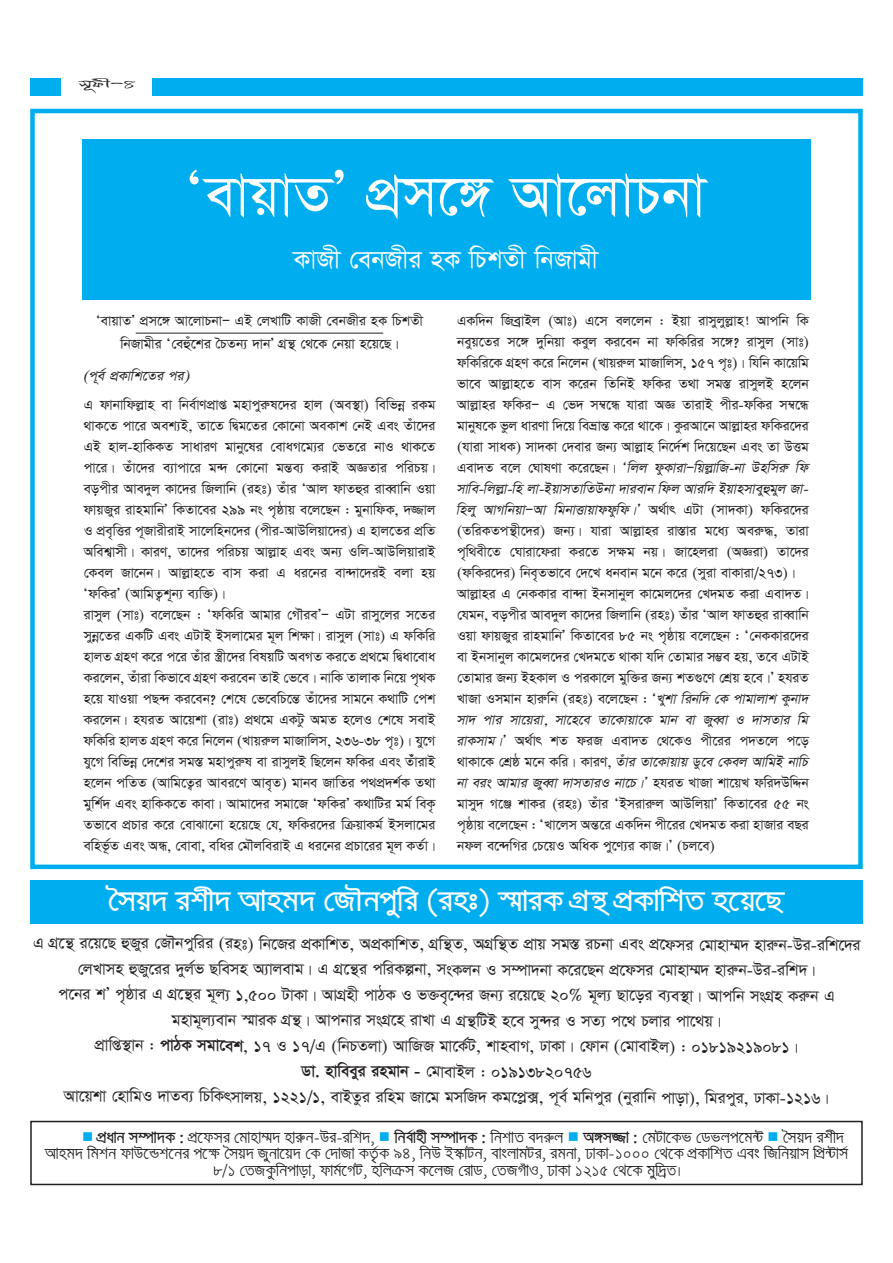
<style>
.page{position:relative;width:893px;height:1263px;background:#fff}
.page>*{position:absolute;margin:0;border:0;box-sizing:border-box;transform-origin:0 0}
.t1{font:67.5px "Sutonny MJ";color:#fff}
.t2{font:30px "Karnaphuli MJ Bold";color:#fff;scale:1.1 1}
.t3{font:30px "Sutonny MJ";color:#fff}
.t4{font:18.75px/25.5px "Sutonny MJ";color:#231f20;text-align:center}
.t5{font:16.5px "Karnaphuli MJ";color:#231f20}
.t6{font:16.2px/21px "Sutonny MJ";color:#231f20}
.t7{font:16.2px/21px "Sutonny MJ Italic";color:#231f20;text-align:justify}
.t8{font:13.5px "Chandrabati MJ";color:#231f20;scale:1.8 1}
.s1{font-family:"Sutonny MJ"}
.s2{font-family:"Sutonny MJ Italic"}
.s3{font-family:"Sutonny MJ Bold"}
.s4{color:#00aeef}
.s5{font-family:"Karnaphuli MJ Bold"}
</style>
<div class="page">
<div style="left:30px;top:78px;width:30px;height:17px;background:#00aeef"></div>
<div style="left:152px;top:78px;width:711px;height:17px;background:#00aeef"></div>
<div style="left:30px;top:1121px;width:833px;height:64px;border:2px solid #231f20"></div>
<div style="left:82px;top:139px;width:728px;height:160px;background:#00aeef"></div>
<div style="left:30px;top:109px;width:833px;height:760px;border:4px solid #00aeef"></div>
<hr style="left:136px;top:333px;width:247px;height:1px;background:#231f20">
<div style="left:30px;top:880px;width:833px;height:43px;background:#00aeef"></div>
<p class="t8" style="left:79px;top:74px;width:33px">m~dx-4</p>
<h1 class="t1" style="left:187px;top:159px;width:520px">ÔEVQVZÕ CÖM‡½ AV‡JVPBV</h1>
<h2 class="t3" style="left:294px;top:243px;width:306px">KVRX †EBRXI NK WPKZX WBRVGX</h2>
<p class="t6" style="left:96px;top:310px;width:328px;line-height:22.5px;text-align:center">ÔEVQVZÕ CÖM‡½ AV‡JVPBVÑ GB †JLVWU KVRX †EBRXI NK WPKZX<br>WBRVGXI Ô†EÛU‡KI ˆPZB¨ `VBÕ MÖŠ’ †_‡K †BQV N‡Q‡Q|</p>
<p class="t7" style="left:84px;top:366px;width:108px">(C~E© CÖKVWK‡ZI CI)</p>
<p class="t6" style="left:84px;top:395px;width:358px">G DVBVWDJØVN EV WBE©VYCÖVß GNVCYIÆL‡`I NVJ (AE¯’V) WEWFBŒ IKG _VK‡Z CV‡I AEK¨B, ZV‡Z WØG‡ZI †KV‡BV AEKVK †BB GES ZUV‡`I GB NVJ-NVWKKZ MVAVIY GVBY‡LI †EVAM‡G¨I †FZ‡I BVI _VK‡Z CV‡I| ZUV‡`I E¨VCV‡I G›` †KV‡BV GŠÍE¨ KIVB AÁZVI CWIPQ| EOCXI AVE`YJ KV‡`I WRJVWB (INT) ZUVI ÔAVJ DVZÛI IVEŸVWB IQV DVQRYI IVNGVWBÕ WKZV‡EI 299 BS C„ÔVQ E‡J‡QB : GYBVWDK, `¾VJ I CÖE„WËI C~RVIXIVB MV‡JWNB‡`I (CXI-AVDWJQV‡`I) G NVJ‡ZI CÖWZ AWEK¦VMX| KVIY, ZV‡`I CWIPQ AVJØVN GES AB¨ IWJ-AVDWJQVIVB †KEJ RV‡BB| AVJØVN‡Z EVM KIV G AI‡BI EV›`V‡`IB EJV NQ ÔDWKIÕ (AVWGZ¡K~B¨ E¨W³)|<br>IVMYJ (MVT) E‡J‡QB : ÔDWKWI AVGVI †MŠIEÕÑ GUV IVMY‡JI M‡ZI MYBŒ‡ZI GKWU GES GUVB BMJV‡GI G~J WKŸV| IVMYJ (MVT) G DWKWI NVJZ MÖNY K‡I C‡I ZUVI ¯¿X‡`I WELQWU AEMZ KI‡Z CÖ_‡G WØAV‡EVA KI‡JB, ZUVIV WKFV‡E MÖNY KI‡EB ZVB †F‡E| BVWK ZVJVK WB‡Q C„_K N‡Q HVIQV CQ›` KI‡EB? †K‡L †F‡EWP‡ŠÍZUV‡`I MVG‡B K_VWU †CK KI‡JB| NHIZ AV‡QKV (IVT) CÖ_‡G GKUZAGZ N‡JI †K‡L MEVB DWKWI NVJZ MÖNY K‡I WB‡JB (LVQIÆJ GVRVWJM, 236-38 C„T)| HY‡M HY‡M WEWFBŒ †`‡KI MG¯ÍGNVCYIÆL EV IVMYJB WQ‡JB DWKI GES ZUVIVB N‡JB CWZZ (AVWG‡Z¡I AVEI‡Y AVE„Z) GVBE RVWZI C_CÖ`K©K Z_V GYWK©` GES NVWKK‡Z KVEV| AVGV‡`I MGV‡R ÔDWKIÕ K_VWUI GG© WEK… ZFV‡E CÖPVI K‡I †EVSV‡BV N‡Q‡Q †H, DWKI‡`I WΜQVKG© BMJV‡GI EWNF‚©Z GES AÜ, †EVEV, EWAI †GŠJWEIVB G AI‡BI CÖPV‡II G~J KZ©V|</p>
<p class="t6" style="left:457px;top:311px;width:353px;text-align:justify">GKW`B WREªVBJ (AVT) G‡M EJ‡JB : BQV IVMYJYJØVN! AVCWB WK BEYQ‡ZI M‡½ `YWBQV KEYJ KI‡EB BV DWKWII M‡½? IVMYJ (MVT)<br>DWKWI‡K MÖNY K‡I WB‡JB (LVQIÆJ GVRVWJM, 157 C„T)| WHWB KV‡QWG FV‡E AVJØVN‡Z EVM K‡IB WZWBB DWKI Z_V MG¯ÍIVMYJB N‡JB AVJØVNI DWKIÑ G †F` M¤^‡Ü HVIV AÁ ZVIVB CXI-DWKI M¤^‡Ü GVBYL‡K FZJ AVIYV W`‡Q WEÅVŠÍK‡I _V‡K| KZIAV‡B AVJØVNI DWKI‡`I (HVIV MVAK) MV`KV †`EVI RB¨ AVJØVN WB‡`©K W`‡Q‡QB GES ZV DËG</p>
<p class="t7" style="left:457px;top:458px;width:353px"><span class="s1">GEV`Z E‡J †NVLYV K‡I‡QB|</span> ÔWJJ DZKVIVÑWQJØVWR-BV DNWMIÆ WD MVWE-WJJØV-WN JV-BQVMZVWZDBV `VIEVB WDJ AVIW` BQVNMVEYÛGYJ RV-WNJY AVMWBQVÑAV WGBVËVQVDDZWD|Õ <span class="s1">A_©VR GUV (MV`KV) DWKI‡`I</span></p>
<p class="t6" style="left:457px;top:521px;width:353px">(ZWIKZCŠ’X‡`I) RB¨| HVIV AVJØVNI IV¯ÍVI G‡A¨ AEIÆ×, ZVIV C„W_EX‡Z †NVIV‡DIV KI‡Z MŸG BQ| RV‡NJIV (AÁIV) ZV‡`I (DWKI‡`I) WBE„ZFV‡E †`‡L ABEVB G‡B K‡I (MYIV EVKVIV/273)| AVJØVNI G †BKKVI EV›`V BBMVBYJ KV‡GJ‡`I †L`GZ KIV GEV`Z| †HGB, EOCXI AVE`YJ KV‡`I WRJVWB (INT) ZUVI ÔAVJ DVZÛI IVEŸVWB IQV DVQRYI IVNGVWBÕ WKZV‡EI 85 BS C„ÔVQ E‡J‡QB : Ô†BKKVI‡`I EV BBMVBYJ KV‡GJ‡`I †L`G‡Z _VKV HW` †ZVGVI M¤¢E NQ, Z‡E GUVB †ZVGVI RB¨ BNKVJ I CIKV‡J GYW³I RB¨ KZ¸‡Y †KÖQ N‡E|Õ NHIZ LVRV IMGVB NVIÆWB (INT) E‡J‡QB : <span class="s2">ÔLYKV WIBW` †K CVGVJVK KZBV`</span></p>
<p class="t7" style="left:457px;top:710px;width:353px">MV` CVI MV‡QIV, MV‡N‡E ZV‡KVQV‡K GVB EV RYEŸV I `VMZVI WG</p>
<p class="t6" style="left:457px;top:731px;width:353px"><span class="s2">IVKMVG|Õ</span> A_©VR KZ DIR GEV`Z †_‡KI CX‡II C`Z‡J C‡O</p>
<p class="t7" style="left:457px;top:752px;width:353px"><span class="s1">_VKV‡K †KÖÔ G‡B KWI| KVIY,</span> ZUVI ZV‡KVQVQ WZ‡E †KEJ AVWGB BVWP<br>BV EIS AVGVI RYEŸV `VMZVII BV‡P|Õ <span class="s1">NHIZ LVRV KV‡QL DWI`DWÏB</span></p>
<p class="t6" style="left:457px;top:794px;width:353px;text-align:justify">GVMY` M‡Ä KVKI (INT) ZUVI ÔBMIVIÆJ AVDWJQVÕ WKZV‡EI 55 BS C„ÔVQ E‡J‡QB : ÔLV‡JM AŠÍ‡I GKW`B CX‡II †L`GZ KIV NVRVI EQI BDJ E‡›`WMI †P‡QI AWAK CY‡Y¨I KVR|Õ (PJ‡E)</p>
<h2 class="t2" style="left:108px;top:877px;width:616px">ˆMQ` IKX` AVNG` †RŠBCYWI (INT) ¯§VIK MÖŠ’CÖKVWKZ N‡Q‡Q</h2>
<p class="t4" style="left:33px;top:932px;width:829px">G MÖ‡Š’ I‡Q‡Q ÛRYI †RŠBCYWII (INT) WB‡RI CÖKVWKZ, ACÖKVWKZ, MÖWŠ’Z, AMÖWŠ’Z CÖVQ MG¯ÍIPBV GES CÖ‡DMI †GVNV¤§` NVIÆB-DI-IWK‡`I †JLVMN ÛRY‡II `YJ©F QWEMN A¨VJEVG| G MÖ‡Š’I CWIKÍBV, MSKJB I M¤ÚV`BV K‡I‡QB CÖ‡DMI †GVNV¤§` NVIÆB-DI-IWK`|<br>C‡BI KÕ C„ÔVI G MÖ‡Š’I G~J¨ 1,500 UVKV| AVMÖNX CVVK I F³E„‡›`I RB¨ I‡Q‡Q 20% G~J¨ QV‡OI E¨E¯’V| AVCWB MSMÖN KIÆB G GNVG~J¨EVB ¯§VIK MÖŠ’| AVCBVI MSMÖ‡N IVLV G MÖŠ’WUB N‡E MY›`I I MZ¨ C‡_ PJVI CV‡_Q|<br>CÖVWß¯’VB : <span class="s3">CVVK MGV‡EK</span>, 17 I 17/G (WBPZJV) AVWRR GV‡K©U, KVNEVM, XVKV| †DVB (†GVEVBJ) : 01819219081|<br><span class="s3">WV. NVWEEYI INGVB -</span> †GVEVBJ : 01913820756<br>AV‡QKV †NVWGI `VZE¨ WPWKRMVJQ, 1221/1, EVBZZI IWNG RV‡G GMWR` KG‡CØ·, C~E© GWBCYI (BYIVWB CVOV), WGICYI, XVKV-1216|</p>
<p class="t5" style="left:82px;top:1125px;width:763px"><span class="s4">■</span> <span class="s5">CÖAVB M¤ÚV`K :</span> CÖ‡DMI †GVNV¤§` NVIÆB-DI-IWK`, <span class="s4">■</span> <span class="s5">WBE©VNX M¤ÚV`K :</span> WBKVZ E`IÆJ <span class="s4">■</span> <span class="s5">A½M¾V :</span> †GUV‡KF †WFJC‡G›U <span class="s4">■</span> ˆMQ` IKX`</p>
<p class="t5" style="left:45px;top:1141px;width:808px">AVNG` WGKB DVD‡ÛK‡BI C‡¶ ˆMQ` RYBV‡Q` †K †`VRV KZ…©K 94, WBD B¯‹VUB, EVSJVGUI, IGBV, XVKV-1000 †_‡K CÖKVWKZ GES WRWBQVM WCÖ›UVM©</p>
<p class="t5" style="left:213px;top:1158px;width:469px">8/1 †ZRKZWBCVOV, DVG©‡MU, NWJΜM K‡JR †IVW, †ZRMUVI, XVKV 1215 †_‡K GYW`ªZ|</p>
</div>
